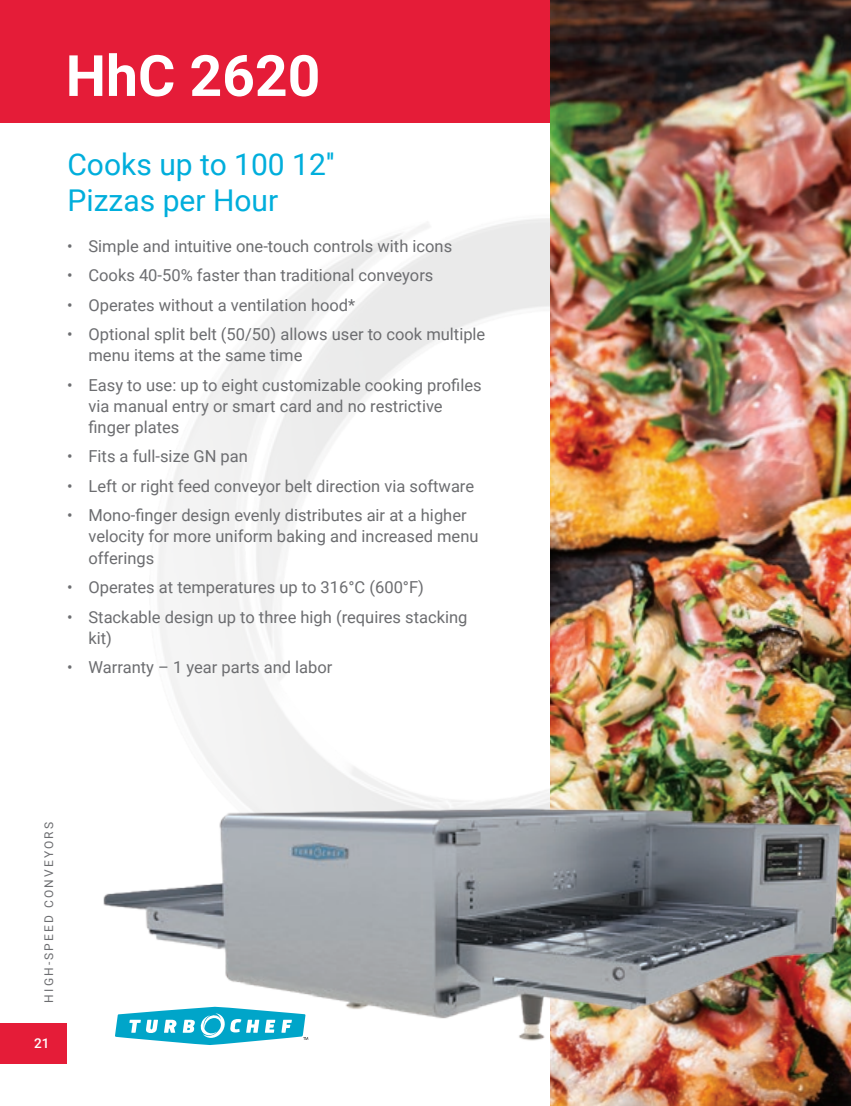
<style>
.page{position:relative;width:851px;height:1106px;background:#fff}
.page>*{position:absolute;margin:0;border:0;box-sizing:border-box;transform-origin:0 0}
.t1{font:700 57px "Roboto";color:#fff}
.t2{font:30px/36px "Roboto";color:#00aedc}
.t3{font:16.5px/21px "Roboto";color:#6c6d70}
.t4{font:500 13.5px "Roboto";color:#fff}
.t5{font:12px "Roboto";letter-spacing:.185em;color:#6c6d70}
</style>
<div class="page">
<div style="left:0;top:1022px;width:67px;height:41px;background:#e51c38"></div>
<div style="left:0;top:0;width:850px;height:123px;background:#e51c38"></div>
<img style="left:550px;top:0;width:300px;height:1106px">
<img style="left:103px;top:798px;width:747px;height:250px">
<h1 class="t1" style="left:66px;top:36px;width:256px">HhC 2620</h1>
<h2 class="t2" style="left:67px;top:145px;width:269px">Cooks up to 100 12''<br>Pizzas per Hour</h2>
<p class="t3" style="left:67px;top:235px;width:386px">• Simple and intuitive one-touch controls with icons</p>
<p class="t3" style="left:67px;top:264px;width:367px">• Cooks 40-50% faster than traditional conveyors</p>
<p class="t3" style="left:67px;top:294px;width:289px">• Operates without a ventilation hood*</p>
<p class="t3" style="left:88px;top:323px;width:398px;text-indent:-21px">• Optional split belt (50/50) allows user to cook multiple menu items at the same time</p>
<p class="t3" style="left:88px;top:374px;width:394px;text-indent:-21px">• Easy to use: up to eight customizable cooking profiles via manual entry or smart card and no restrictive finger plates</p>
<p class="t3" style="left:67px;top:445px;width:182px">• Fits a full-size GN pan</p>
<p class="t3" style="left:67px;top:475px;width:408px">• Left or right feed conveyor belt direction via software</p>
<p class="t3" style="left:88px;top:504px;width:391px;text-indent:-21px">• Mono-finger design evenly distributes air at a higher velocity for more uniform baking and increased menu offerings</p>
<p class="t3" style="left:67px;top:576px;width:358px">• Operates at temperatures up to 316°C (600°F)</p>
<p class="t3" style="left:88px;top:605px;width:380px;text-indent:-21px">• Stackable design up to three high (requires stacking kit)</p>
<p class="t3" style="left:67px;top:656px;width:267px">• Warranty – 1 year parts and labor</p>
<p class="t5" style="left:40px;top:1002px;width:182px;rotate:-90deg">HIGH-SPEED CONVEYORS</p>
<p class="t4" style="left:34px;top:1034px;width:17px">21</p>
</div>
